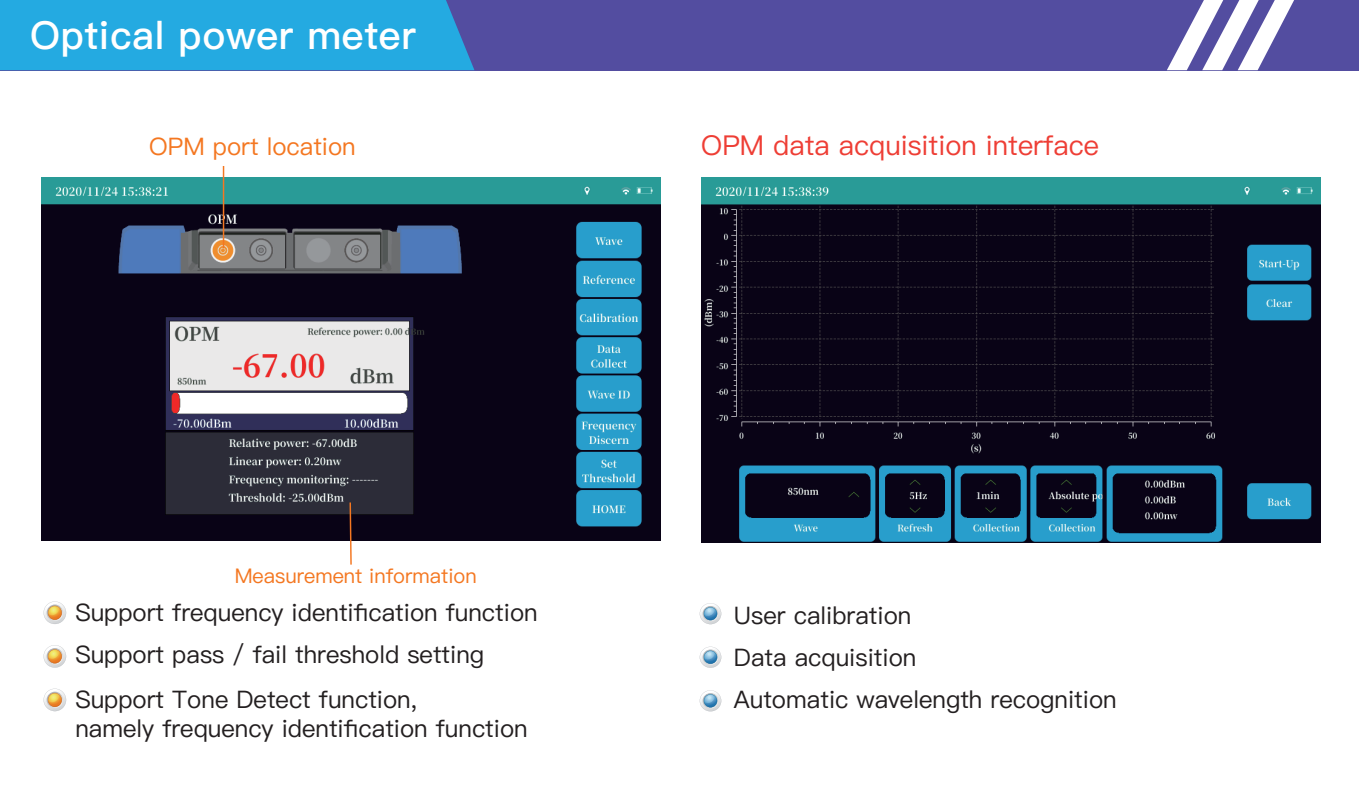
<style>
.page{position:relative;width:1359px;height:796px;background:#fff}
.page>*{position:absolute;margin:0;border:0;box-sizing:border-box;transform-origin:0 0}
.t1{font:38.7px "Ping Fang SC Bold";letter-spacing:.015em;color:#fff}
.t2{font:27.45px "Ping Fang SC Medium";color:#ee3e35}
.t3{font:24.3px/41.9px "Ping Fang SC Medium";color:#231f20}
.t4{font:24.3px "Ping Fang SC Medium";color:#f47721}
.t5{font:20.25px "Ping Fang SC Medium";color:#f47721}
</style>
<div class="page">
<img style="left:41px;top:178px;width:619px;height:362px">
<img style="left:701px;top:178px;width:618px;height:364px">
<svg style="left:349px;top:501px;width:3px;height:64px"></svg>
<svg style="left:699px;top:603px;width:22px;height:21px"></svg>
<svg style="left:699px;top:646px;width:22px;height:22px"></svg>
<svg style="left:699px;top:690px;width:22px;height:21px"></svg>
<svg style="left:44px;top:601px;width:22px;height:23px"></svg>
<svg style="left:44px;top:645px;width:22px;height:22px"></svg>
<svg style="left:44px;top:688px;width:22px;height:23px"></svg>
<hr style="left:223px;top:166px;width:1px;height:82px;background:#f47721">
<div style="left:0;top:0;width:1358px;height:70px;background:#534da0"></div>
<svg style="left:1167px;top:0;width:126px;height:70px"></svg>
<div style="left:0;top:0;width:474px;height:70px;background:#24aae1"></div>
<h1 class="t1" style="left:30px;top:12px;width:387px">Optical power meter</h1>
<p class="t4" style="left:149px;top:132px;width:208px">OPM port location</p>
<p class="t2" style="left:701px;top:129px;width:399px">OPM data acquisition interface</p>
<p class="t5" style="left:235px;top:564px;width:244px">Measurement information</p>
<p class="t3" style="left:75px;top:592px;width:464px">Support frequency identification function<br>Support pass / fail threshold setting</p>
<p class="t3" style="left:75px;top:685px;width:454px;line-height:29.2px">Support Tone Detect function,<br>namely frequency identification function</p>
<p class="t3" style="left:733px;top:595px;width:384px">User calibration<br>Data acquisition<br>Automatic wavelength recognition</p>
</div>
